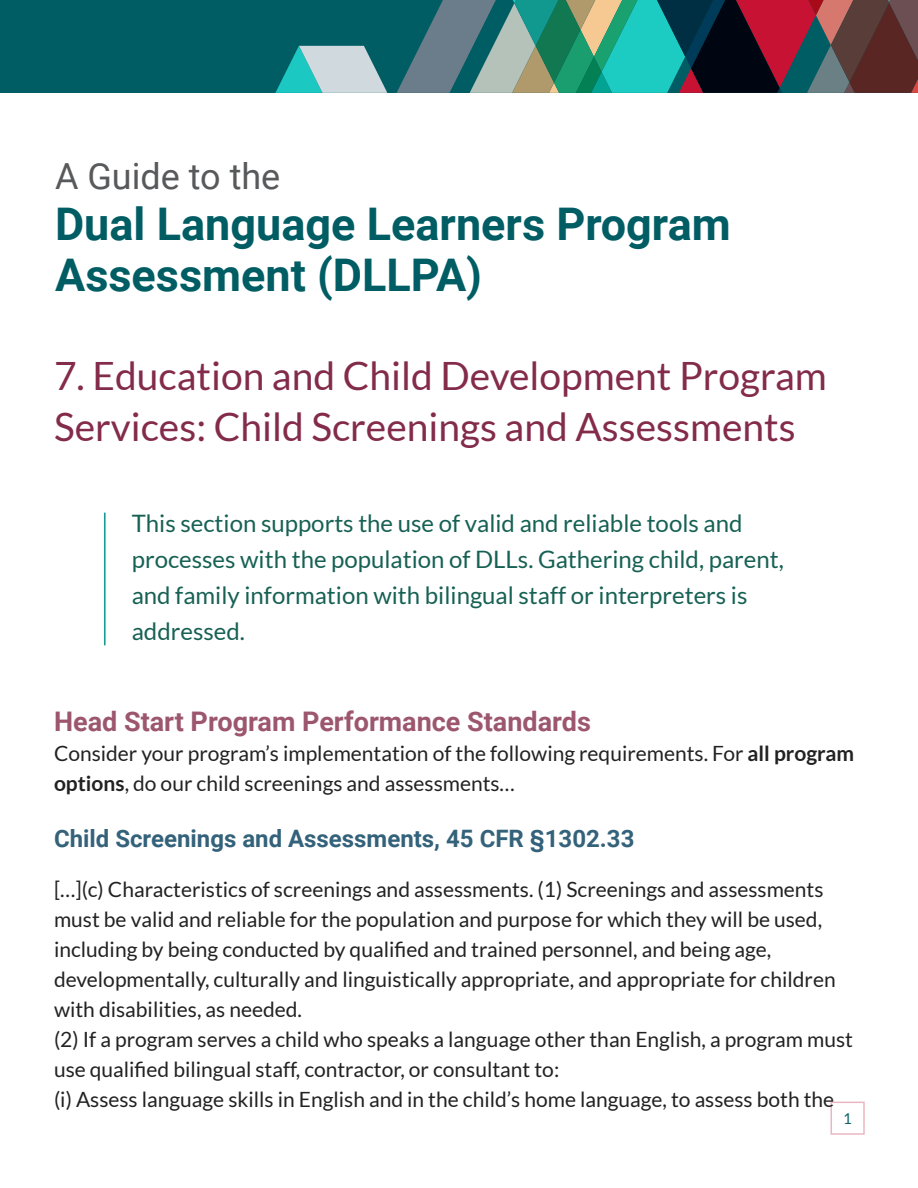
<style>
.page{position:relative;width:918px;height:1188px;background:#fff}
.page>*{position:absolute;margin:0;border:0;box-sizing:border-box;transform-origin:0 0}
.Headline_1{font:700 45px/51px "Roboto";color:#015d64}
.Headline_2{font:39px/51px "Lato";color:#832b4a}
.Headline_1-2{font:36px "Roboto";color:#58595b}
.Headline_2-2{font:700 27px "Roboto";color:#9c566e}
.call_out_blurb_1{font:24px/36px "Lato";color:#176154}
.Headline_3{font:700 24px "Roboto";color:#33627a}
.t1{font:21px/30px "Lato";color:#222223}
.t2{font:15px "Lato";color:#0b636a}
.s1{font-weight:700}
</style>
<div class="page">
<div style="left:0;top:0;width:918px;height:93px;background:#015d64"></div>
<svg style="left:275px;top:46px;width:112px;height:47px"></svg>
<svg style="left:397px;top:0;width:521px;height:93px;background:#4b6664"></svg>
<div style="left:831px;top:1102px;width:34px;height:33px;border:2px solid #eab6c1"></div>
<hr style="left:104px;top:513px;width:1px;height:132px;background:#12998f">
<hr style="left:105px;top:513px;width:1px;height:132px;background:#12998f">
<h1 class="Headline_1-2" style="left:55px;top:151px;width:227px">A Guide to the</h1>
<h1 class="Headline_1" style="left:55px;top:197px;width:677px">Dual Language Learners Program<br>Assessment (DLLPA)</h1>
<h2 class="Headline_2" style="left:54px;top:350px;width:774px">7. Education and Child Development Program<br>Services: Child Screenings and Assessments</h2>
<p class="call_out_blurb_1" style="left:132px;top:505px;width:654px">This section supports the use of valid and reliable tools and processes with the population of DLLs. Gathering child, parent, and family information with bilingual staff or interpreters is addressed.</p>
<h2 class="Headline_2-2" style="left:54px;top:702px;width:538px">Head Start Program Performance Standards</h2>
<p class="t1" style="left:54px;top:738px;width:802px">Consider your program’s implementation of the following requirements. For <span class="s1">all program options</span>, do our child screenings and assessments…</p>
<h3 class="Headline_3" style="left:54px;top:822px;width:582px">Child Screenings and Assessments, 45 CFR §1302.33</h3>
<p class="t1" style="left:54px;top:875px;width:783px">[…](c) Characteristics of screenings and assessments. (1) Screenings and assessments must be valid and reliable for the population and purpose for which they will be used, including by being conducted by qualified and trained personnel, and being age, developmentally, culturally and linguistically appropriate, and appropriate for children with disabilities, as needed.</p>
<p class="t1" style="left:54px;top:1025px;width:801px">(2) If a program serves a child who speaks a language other than English, a program must use qualified bilingual staff, contractor, or consultant to:</p>
<p class="t1" style="left:54px;top:1085px;width:782px">(i) Assess language skills in English and in the child’s home language, to assess both the</p>
<p class="t2" style="left:843px;top:1110px;width:10px">1</p>
</div>
